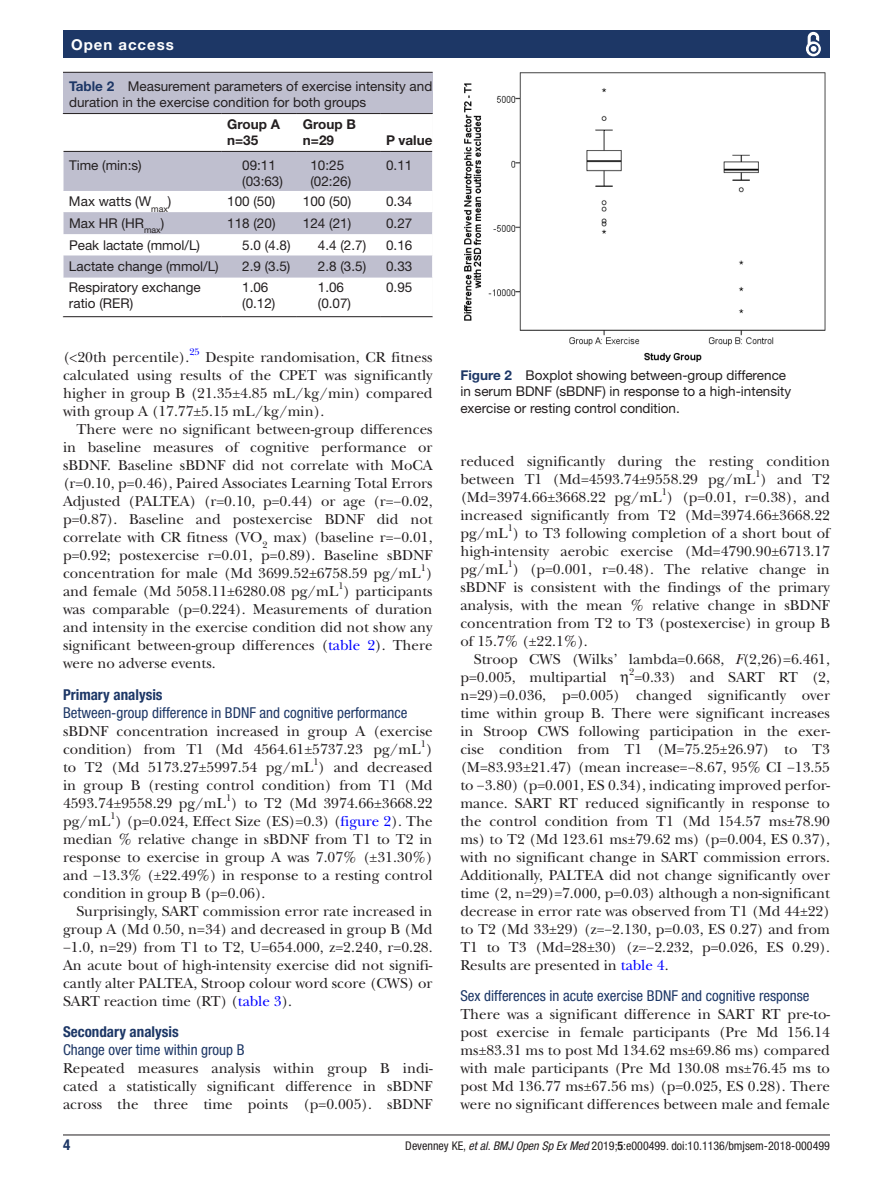
<style>
.page{position:relative;width:893px;height:1191px;background:#fff}
.page>*{position:absolute;margin:0;border:0;box-sizing:border-box;transform-origin:0 0}
.t1{font:15px/18px "New Baskerville";color:#231f20;text-align:justify}
.t2{font:condensed 15px "Helvetica Neue LT Std";color:#1d3766}
.t3{font:700 condensed 15px "Helvetica Neue LT Std";color:#1d3766}
.t4{font:700 15px "Helvetica Neue LT Std";letter-spacing:.065em;color:#fff}
.t5{font:13.5px/16.2px "Helvetica Neue LT Std";color:#231f20}
.t6{font:700 13.5px/16.2px "Helvetica Neue LT Std";color:#231f20}
.t7{font:condensed 12px "Helvetica Neue LT Std";color:#231f20}
.t8{font:9.9px "New Baskerville";color:#231f20}
.t9{font:9.9px "New Baskerville";color:#00f}
.s1{font-weight:700;color:#1d3766}
.s2{color:#00f}
.s3{font-style:italic}
.s4{font-weight:700}
</style>
<div class="page">
<hr style="left:63px;top:1134px;width:767px;height:1px;background:#231f20">
<div style="left:63px;top:31px;width:767px;height:27px;background:#1d3766"></div>
<svg style="left:806px;top:31px;width:15px;height:26px"></svg>
<img style="left:464px;top:73px;width:362px;height:288px">
<div style="left:63px;top:73px;width:370px;height:244px;background:#bfbfcf"></div>
<hr style="left:63px;top:72px;width:370px;height:1px;background:#231f20">
<div style="left:64px;top:114px;width:368px;height:202px;background:#fff"></div>
<svg style="left:64px;top:152px;width:368px;height:125px"></svg>
<hr style="left:63px;top:113px;width:158px;height:1px;background:#231f20">
<hr style="left:63px;top:151px;width:158px;height:1px;background:#231f20">
<hr style="left:221px;top:113px;width:76px;height:1px;background:#231f20">
<hr style="left:221px;top:151px;width:76px;height:1px;background:#231f20">
<hr style="left:297px;top:113px;width:83px;height:1px;background:#231f20">
<hr style="left:297px;top:151px;width:83px;height:1px;background:#231f20">
<hr style="left:380px;top:113px;width:53px;height:1px;background:#231f20">
<hr style="left:380px;top:151px;width:52px;height:1px;background:#231f20">
<hr style="left:63px;top:316px;width:158px;height:1px;background:#231f20">
<hr style="left:221px;top:316px;width:76px;height:1px;background:#231f20">
<hr style="left:297px;top:316px;width:83px;height:1px;background:#231f20">
<hr style="left:380px;top:316px;width:53px;height:1px;background:#231f20">
<hr style="left:63px;top:114px;width:1px;height:37px;background:#fff">
<hr style="left:63px;top:151px;width:1px;height:40px;background:#fff">
<svg style="left:63px;top:191px;width:1px;height:86px"></svg>
<hr style="left:63px;top:277px;width:1px;height:39px;background:#fff">
<hr style="left:432px;top:114px;width:1px;height:37px;background:#fff">
<hr style="left:432px;top:151px;width:1px;height:40px;background:#fff">
<svg style="left:432px;top:191px;width:1px;height:86px"></svg>
<hr style="left:432px;top:277px;width:1px;height:39px;background:#fff">
<p class="t4" style="left:71px;top:35px;width:104px">Open access</p>
<p class="t5" style="left:69px;top:77px;width:365px"><span class="s1">Table 2</span> Measurement parameters of exercise intensity and duration in the exercise condition for both groups</p>
<p class="t6" style="left:227px;top:116px;width:54px">Group A n=35</p>
<p class="t6" style="left:303px;top:116px;width:55px">Group B n=29</p>
<p class="t6" style="left:386px;top:132px;width:48px">P value</p>
<p class="t5" style="left:69px;top:157px;width:74px">Time (min:s)</p>
<p class="t5" style="left:242px;top:157px;width:42px">09:11 (03:63)</p>
<p class="t5" style="left:310px;top:157px;width:42px">10:25 (02:26)</p>
<p class="t5" style="left:386px;top:157px;width:28px">0.11</p>
<p class="t5" style="left:69px;top:193px;width:104px">Max watts (W<sub>max</sub>)</p>
<p class="t5" style="left:227px;top:193px;width:50px">100 (50)</p>
<p class="t5" style="left:303px;top:193px;width:50px">100 (50)</p>
<p class="t5" style="left:386px;top:193px;width:28px">0.34</p>
<p class="t5" style="left:69px;top:215px;width:97px">Max HR (HR<sub>max</sub>)</p>
<p class="t5" style="left:227px;top:215px;width:50px">118 (20)</p>
<p class="t5" style="left:303px;top:215px;width:50px">124 (21)</p>
<p class="t5" style="left:386px;top:215px;width:28px">0.27</p>
<p class="t5" style="left:69px;top:237px;width:133px">Peak lactate (mmol/L)</p>
<p class="t5" style="left:242px;top:237px;width:50px">5.0 (4.8)</p>
<p class="t5" style="left:318px;top:237px;width:50px">4.4 (2.7)</p>
<p class="t5" style="left:386px;top:237px;width:28px">0.16</p>
<p class="t5" style="left:69px;top:258px;width:151px">Lactate change (mmol/L)</p>
<p class="t5" style="left:242px;top:258px;width:50px">2.9 (3.5)</p>
<p class="t5" style="left:318px;top:258px;width:50px">2.8 (3.5)</p>
<p class="t5" style="left:386px;top:258px;width:28px">0.33</p>
<p class="t5" style="left:69px;top:278px;width:133px">Respiratory exchange ratio (RER)</p>
<p class="t5" style="left:242px;top:278px;width:35px">1.06 (0.12)</p>
<p class="t5" style="left:318px;top:278px;width:35px">1.06 (0.07)</p>
<p class="t5" style="left:386px;top:278px;width:28px">0.95</p>
<p class="t1" style="left:63px;top:348px;width:128px">(&lt;20th percentile).</p>
<p class="t9" style="left:189px;top:346px;width:12px">25</p>
<p class="t1" style="left:63px;top:348px;width:371px;text-indent:143px">Despite randomisation, CR fitness calculated using results of the CPET was significantly higher in group B (21.35±4.85 mL/kg/min) compared with group A (17.77±5.15 mL/kg/min).</p>
<p class="t1" style="left:63px;top:420px;width:371px;text-indent:14px">There were no significant between-group differences in baseline measures of cognitive performance or sBDNF. Baseline sBDNF did not correlate with MoCA (r=0.10, p=0.46), Paired Associates Learning Total Errors Adjusted (PALTEA) (r=0.10, p=0.44) or age (r=−0.02, p=0.87). Baseline and postexercise BDNF did not correlate with CR fitness (VO<sub>2</sub> max) (baseline r=−0.01, p=0.92; postexercise r=0.01, p=0.89). Baseline sBDNF concentration for male (Md 3699.52±6758.59 pg/mL )</p>
<p class="t8" style="left:421px;top:562px;width:7px">1</p>
<p class="t1" style="left:63px;top:582px;width:371px">and female (Md 5058.11±6280.08 pg/mL ) participants</p>
<p class="t8" style="left:338px;top:580px;width:7px">1</p>
<p class="t1" style="left:63px;top:600px;width:371px">was comparable (p=0.224). Measurements of duration and intensity in the exercise condition did not show any significant between-group differences (<span class="s2">table 2</span>). There were no adverse events.</p>
<p class="t3" style="left:63px;top:685px;width:101px">Primary analysis</p>
<p class="t2" style="left:63px;top:704px;width:346px">Between-group difference in BDNF and cognitive performance</p>
<p class="t1" style="left:63px;top:722px;width:371px">sBDNF concentration increased in group A (exercise condition) from T1 (Md 4564.61±5737.23 pg/mL )</p>
<p class="t8" style="left:421px;top:738px;width:7px">1</p>
<p class="t1" style="left:63px;top:758px;width:371px">to T2 (Md 5173.27±5997.54 pg/mL ) and decreased</p>
<p class="t8" style="left:313px;top:756px;width:7px">1</p>
<p class="t1" style="left:63px;top:776px;width:371px">in group B (resting control condition) from T1 (Md 4593.74±9558.29 pg/mL<sup>1</sup>) to T2 (Md 3974.66±3668.22 pg/mL ) (p=0.024, Effect Size (ES)=0.3) (<span class="s2">figure 2</span>). The</p>
<p class="t8" style="left:110px;top:810px;width:7px">1</p>
<p class="t1" style="left:63px;top:830px;width:371px">median % relative change in sBDNF from T1 to T2 in response to exercise in group A was 7.07% (±31.30%) and −13.3% (±22.49%) in response to a resting control condition in group B (p=0.06).</p>
<p class="t1" style="left:63px;top:902px;width:371px;text-indent:14px">Surprisingly, SART commission error rate increased in group A (Md 0.50, n=34) and decreased in group B (Md −1.0, n=29) from T1 to T2, U=654.000, z=2.240, r=0.28.<br>An acute bout of high-intensity exercise did not signifi&shy;cantly alter PALTEA, Stroop colour word score (CWS) or SART reaction time (RT) (<span class="s2">table 3</span>).</p>
<p class="t3" style="left:63px;top:1023px;width:117px">Secondary analysis</p>
<p class="t2" style="left:63px;top:1041px;width:183px">Change over time within group B</p>
<p class="t1" style="left:63px;top:1059px;width:371px">Repeated measures analysis within group B indi&shy;cated a statistically significant difference in sBDNF across the three time points (p=0.005). sBDNF</p>
<p class="t5" style="left:460px;top:366px;width:332px"><span class="s1">Figure 2</span> Boxplot showing between-group difference in serum BDNF (sBDNF) in response to a high-intensity exercise or resting control condition.</p>
<p class="t1" style="left:460px;top:452px;width:371px">reduced significantly during the resting condition between T1 (Md=4593.74±9558.29 pg/mL<sup>1</sup>) and T2 (Md=3974.66±3668.22 pg/mL ) (p=0.01, r=0.38), and</p>
<p class="t8" style="left:662px;top:486px;width:7px">1</p>
<p class="t1" style="left:460px;top:506px;width:371px">increased significantly from T2 (Md=3974.66±3668.22 pg/mL ) to T3 following completion of a short bout of</p>
<p class="t8" style="left:508px;top:522px;width:7px">1</p>
<p class="t1" style="left:460px;top:542px;width:371px">high-intensity aerobic exercise (Md=4790.90±6713.17 pg/mL ) (p=0.001, r=0.48). The relative change in</p>
<p class="t8" style="left:508px;top:558px;width:7px">1</p>
<p class="t1" style="left:460px;top:578px;width:371px">sBDNF is consistent with the findings of the primary analysis, with the mean % relative change in sBDNF concentration from T2 to T3 (postexercise) in group B of 15.7% (±22.1%).</p>
<p class="t1" style="left:460px;top:650px;width:371px;text-indent:14px">Stroop CWS (Wilks’ lambda=0.668, <span class="s3">F</span>(2,26)=6.461, p=0.005, multipartial</p>
<p class="t8" style="left:629px;top:666px;width:7px">2</p>
<p class="t1" style="left:460px;top:668px;width:371px;text-indent:174px">=0.33) and SART RT (2, n=29)=0.036, p=0.005) changed significantly over time within group B. There were significant increases in Stroop CWS following participation in the exer&shy;cise condition from T1 (M=75.25±26.97) to T3 (M=83.93±21.47) (mean increase=−8.67, 95% CI −13.55 to −3.80) (p=0.001, ES 0.34), indicating improved perfor&shy;mance. SART RT reduced significantly in response to the control condition from T1 (Md 154.57 ms±78.90 ms) to T2 (Md 123.61 ms±79.62 ms) (p=0.004, ES 0.37), with no significant change in SART commission errors.<br>Additionally, PALTEA did not change significantly over time (2, n=29)=7.000, p=0.03) although a non-significant decrease in error rate was observed from T1 (Md 44±22) to T2 (Md 33±29) (z=−2.130, p=0.03, ES 0.27) and from T1 to T3 (Md=28±30) (z=−2.232, p=0.026, ES 0.29).<br>Results are presented in <span class="s2">table 4</span>.</p>
<p class="t2" style="left:460px;top:987px;width:351px">Sex differences in acute exercise BDNF and cognitive response</p>
<p class="t1" style="left:460px;top:1005px;width:371px">There was a significant difference in SART RT pre-to&shy;post exercise in female participants (Pre Md 156.14 ms±83.31 ms to post Md 134.62 ms±69.86 ms) compared with male participants (Pre Md 130.08 ms±76.45 ms to post Md 136.77 ms±67.56 ms) (p=0.025, ES 0.28). There were no significant differences between male and female</p>
<p class="t3" style="left:63px;top:1135px;width:9px">4</p>
<p class="t7" style="left:405px;top:1138px;width:426px">Devenney KE, <span class="s3">et al</span>. <span class="s3">BMJ Open Sp Ex Med</span> 2019;<span class="s4">5</span>:e000499. doi:10.1136/bmjsem-2018-000499</p>
</div>
